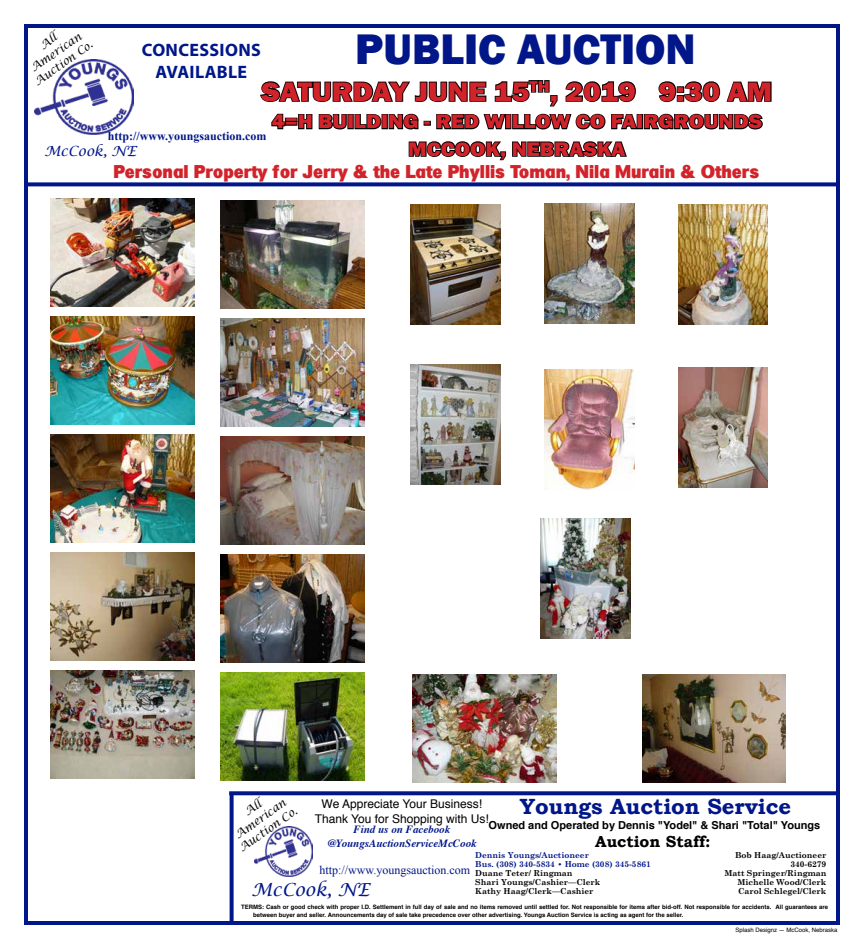
<style>
.page{position:relative;width:864px;height:949px;background:#fff}
.page>*{position:absolute;margin:0;border:0;box-sizing:border-box;transform-origin:0 0}
.t1{font:800 44px "Franklin Gothic";color:#001689}
.t2{font:800 27.5px "Franklin Gothic";color:#d2232a;scale:1.1 1}
.t3{font:700 22px "Bookman Old Style";color:#001689}
.t4{font:800 20.2px/27.5px "Franklin Gothic";color:#d2232a;text-align:center;scale:1.1 1}
.t5{font:18px "Fortana";color:#d2232a}
.t6{font:700 18px/21.6px "Myriad Pro";letter-spacing:.02em;color:#001689;text-align:center}
.t7{font:italic 18px "Lucida Calligraphy";color:#001689}
.t8{font:700 16px "Bookman Old Style";color:#000}
.t9{font:italic 14px "Lucida Calligraphy";color:#001689}
.t10{font:12px/14.4px "Helvetica";color:#000;text-align:center}
.t11{font:12px "Times New Roman";color:#001689}
.t12{font:700 12px "Times New Roman";color:#001689}
.t13{font:700 11px "Helvetica";color:#000}
.t14{font:italic 700 11px/13.2px "Times";color:#001689;text-align:center}
.t15{font:italic 11px/13.2px "Lucida Calligraphy";color:#000;text-align:center}
.t16{font:700 8.2px "Century Schoolbook";color:#000}
.t17{font:700 8.2px "Century Schoolbook";color:#001689}
.t18{font:700 6px/8px "Helvetica";color:#000}
.t19{font:6px "Helvetica";color:#000}
</style>
<div class="page">
<img style="left:254px;top:827px;width:58px;height:49px">
<svg style="left:229px;top:791px;width:606px;height:4px;background:#122791"></svg>
<div style="left:24px;top:24px;width:816px;height:901px;border:4px solid #001689"></div>
<img style="left:35px;top:59px;width:98px;height:75px">
<svg style="left:260px;top:80px;width:512px;height:81px"></svg>
<svg style="left:24px;top:182px;width:816px;height:4px;background:#192c94"></svg>
<svg style="left:230px;top:793px;width:4px;height:130px"></svg>
<img style="left:221px;top:200px;width:144px;height:108px">
<img style="left:678px;top:205px;width:90px;height:120px">
<img style="left:410px;top:365px;width:90px;height:120px">
<img style="left:544px;top:370px;width:90px;height:120px">
<img style="left:642px;top:674px;width:144px;height:108px">
<img style="left:50px;top:671px;width:144px;height:108px">
<img style="left:413px;top:674px;width:144px;height:108px">
<img style="left:50px;top:552px;width:144px;height:108px">
<img style="left:50px;top:316px;width:144px;height:108px">
<img style="left:50px;top:434px;width:144px;height:108px">
<img style="left:678px;top:367px;width:90px;height:120px">
<img style="left:221px;top:437px;width:144px;height:108px">
<img style="left:410px;top:205px;width:90px;height:120px">
<img style="left:541px;top:518px;width:90px;height:120px">
<img style="left:544px;top:203px;width:90px;height:120px">
<img style="left:221px;top:318px;width:144px;height:108px">
<img style="left:221px;top:555px;width:144px;height:108px">
<img style="left:50px;top:198px;width:144px;height:108px">
<img style="left:221px;top:673px;width:144px;height:108px">
<h3 class="t15" style="left:17px;top:56px;width:70px;rotate:-35deg">All<br>American<br>Auction Co.</h3>
<h1 class="t1" style="left:355px;top:21px;width:342px">PUBLIC AUCTION</h1>
<h3 class="t6" style="left:142px;top:39px;width:121px">CONCESSIONS<br>AVAILABLE</h3>
<h2 class="t2" style="left:262px;top:74px;width:466px">SATURDAY JUNE 15<sup>TH</sup>, 2019 9:30 AM</h2>
<h3 class="t4" style="left:272px;top:108px;width:448px">4=H BUILDING - RED WILLOW CO FAIRGROUNDS<br>MCCOOK, NEBRASKA</h3>
<h3 class="t12" style="left:108px;top:128px;width:160px">http://www.youngsauction.com</h3>
<h3 class="t9" style="left:44px;top:143px;width:93px">McCook, NE</h3>
<h3 class="t5" style="left:114px;top:161px;width:647px">Personal Property for Jerry &amp; the Late Phyllis Toman, Nila Murain &amp; Others</h3>
<h3 class="t15" style="left:221px;top:822px;width:70px;rotate:-35deg">All<br>American<br>Auction Co.</h3>
<h3 class="t10" style="left:315px;top:797px;width:176px">We Appreciate Your Business!<br>Thank You for Shopping with Us!</h3>
<h3 class="t3" style="left:520px;top:793px;width:273px">Youngs Auction Service</h3>
<h3 class="t13" style="left:489px;top:817px;width:333px">Owned and Operated by Dennis "Yodel" &amp; Shari "Total" Youngs</h3>
<h3 class="t14" style="left:327px;top:822px;width:151px">Find us on Facebook @YoungsAuctionServiceMcCook</h3>
<h3 class="t8" style="left:595px;top:832px;width:117px">Auction Staff:</h3>
<h3 class="t17" style="left:475px;top:850px;width:115px">Dennis Youngs/Auctioneer</h3>
<h3 class="t16" style="left:735px;top:850px;width:93px">Bob Haag/Auctioneer</h3>
<h3 class="t17" style="left:475px;top:859px;width:177px">Bus. (308) 340-5834 • Home (308) 345-5861</h3>
<h3 class="t16" style="left:790px;top:859px;width:37px">340-6279</h3>
<h3 class="t16" style="left:475px;top:868px;width:99px">Duane Teter/ Ringman</h3>
<h3 class="t16" style="left:724px;top:868px;width:103px">Matt Springer/Ringman</h3>
<h3 class="t16" style="left:475px;top:877px;width:127px">Shari Youngs/Cashier—Clerk</h3>
<h3 class="t16" style="left:738px;top:877px;width:90px">Michelle Wood/Clerk</h3>
<h3 class="t11" style="left:319px;top:861px;width:152px">http://www.youngsauction.com</h3>
<h3 class="t7" style="left:251px;top:879px;width:120px">McCook, NE</h3>
<h3 class="t16" style="left:475px;top:887px;width:120px">Kathy Haag/Clerk—Cashier</h3>
<h3 class="t16" style="left:738px;top:887px;width:90px">Carol Schlegel/Clerk</h3>
<p class="t18" style="left:253px;top:903px;width:576px;text-indent:-12px">TERMS: Cash or good check with proper I.D. Settlement in full day of sale and no items removed until settled for. Not responsible for items after bid-off. Not responsible for accidents. All guarantees are between buyer and seller. Announcements day of sale take precedence over other advertising. Youngs Auction Service is acting as agent for the seller.</p>
<p class="t19" style="left:735px;top:925px;width:104px">Splash Designz — McCook, Nebraska</p>
</div>
